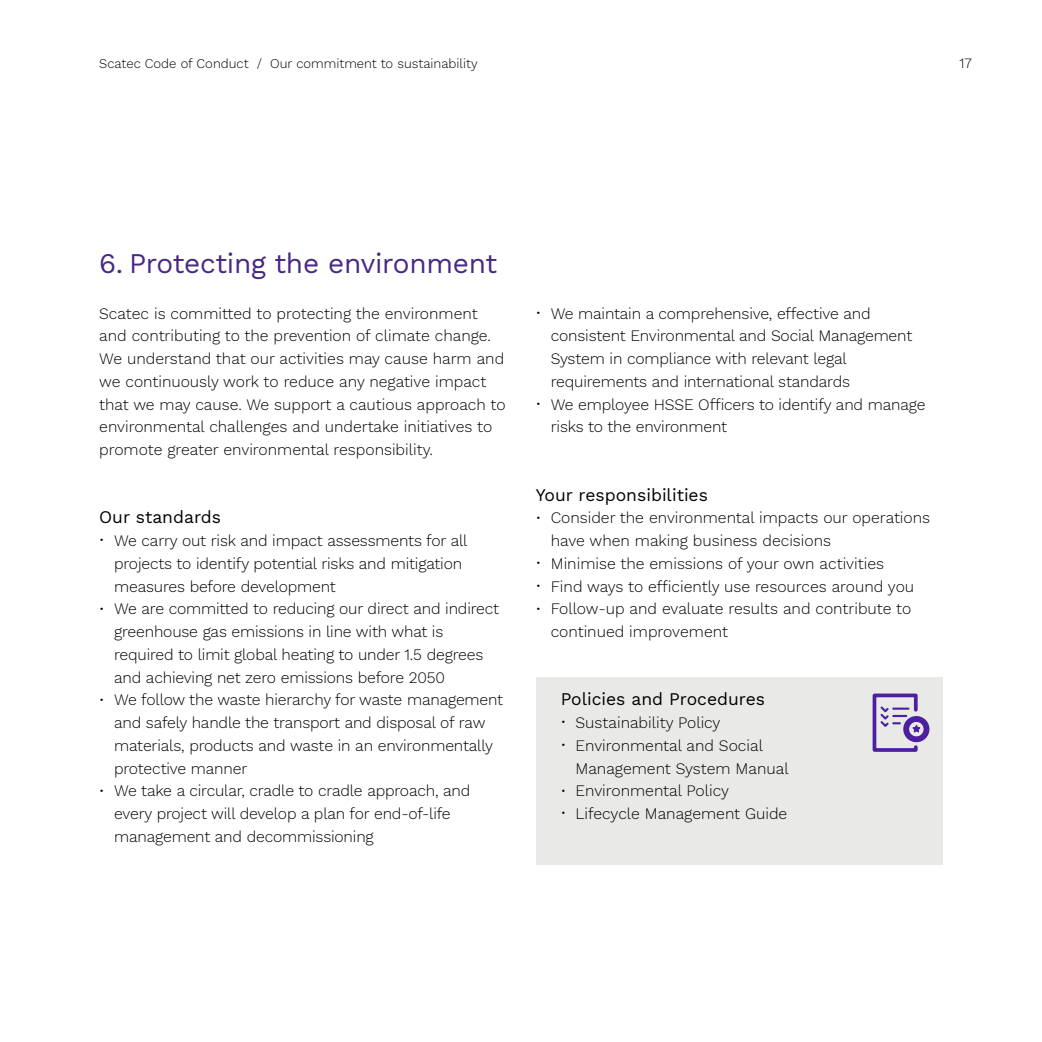
<style>
.page{position:relative;width:1042px;height:1042px;background:#fff}
.page>*{position:absolute;margin:0;border:0;box-sizing:border-box;transform-origin:0 0}
.t1{font:28px "Work Sans";letter-spacing:-.01em;color:#472884}
.t2{font:17.5px "Work Sans";color:#000}
.t3{font:300 15.75px/22.8px "Work Sans";letter-spacing:-.01em;color:#000}
.t4{font:300 14px "Work Sans";color:#000}
.t5{font:300 13.12px "Work Sans";color:#000}
.s1{font-size:12.25px}
</style>
<div class="page">
<div style="left:536px;top:678px;width:407px;height:186px;background:#e9eae8"></div>
<div style="left:903px;top:716px;width:26px;height:26px;border:6px solid #4c209e;border-radius:50%"></div>
<svg style="left:872px;top:693px;width:50px;height:59px"></svg>
<p class="t5" style="left:99px;top:54px;width:380px">Scatec Code of Conduct / Our commitment to sustainability</p>
<p class="t4" style="left:959px;top:53px;width:14px">17</p>
<h1 class="t1" style="left:99px;top:242px;width:400px">6. Protecting the environment</h1>
<p class="t3" style="left:99px;top:301px;width:408px">Scatec is committed to protecting the environment and contributing to the prevention of climate change.<br>We understand that our activities may cause harm and we continuously work to reduce any negative impact that we may cause. We support a cautious approach to environmental challenges and undertake initiatives to promote greater environmental responsibility.</p>
<p class="t2" style="left:99px;top:504px;width:123px">Our standards</p>
<p class="t3" style="left:114px;top:529px;width:355px;text-indent:-15px"><span class="s1">•</span> We carry out risk and impact assessments for all projects to identify potential risks and mitigation measures before development</p>
<p class="t3" style="left:114px;top:597px;width:387px;text-indent:-15px"><span class="s1">•</span> We are committed to reducing our direct and indirect greenhouse gas emissions in line with what is required to limit global heating to under 1.5 degrees and achieving net zero emissions before 2050</p>
<p class="t3" style="left:114px;top:688px;width:391px;text-indent:-15px"><span class="s1">•</span> We follow the waste hierarchy for waste management and safely handle the transport and disposal of raw materials, products and waste in an environmentally protective manner</p>
<p class="t3" style="left:114px;top:779px;width:358px;text-indent:-15px"><span class="s1">•</span> We take a circular, cradle to cradle approach, and every project will develop a plan for end-of-life management and decommissioning</p>
<p class="t3" style="left:551px;top:301px;width:363px;text-indent:-15px"><span class="s1">•</span> We maintain a comprehensive, effective and consistent Environmental and Social Management System in compliance with relevant legal requirements and international standards</p>
<p class="t3" style="left:551px;top:392px;width:376px;text-indent:-15px"><span class="s1">•</span> We employee HSSE Officers to identify and manage risks to the environment</p>
<p class="t2" style="left:536px;top:481px;width:174px">Your responsibilities</p>
<p class="t3" style="left:551px;top:506px;width:381px;text-indent:-15px"><span class="s1">•</span> Consider the environmental impacts our operations have when making business decisions</p>
<p class="t3" style="left:536px;top:551px;width:350px"><span class="s1">•</span> Minimise the emissions of your own activities</p>
<p class="t3" style="left:536px;top:574px;width:380px"><span class="s1">•</span> Find ways to efficiently use resources around you</p>
<p class="t3" style="left:551px;top:597px;width:362px;text-indent:-15px"><span class="s1">•</span> Follow-up and evaluate results and contribute to continued improvement</p>
<p class="t2" style="left:561px;top:686px;width:206px">Policies and Procedures</p>
<p class="t3" style="left:561px;top:711px;width:161px"><span class="s1">•</span> Sustainability Policy</p>
<p class="t3" style="left:575px;top:733px;width:215px;text-indent:-15px"><span class="s1">•</span> Environmental and Social<br>Management System Manual</p>
<p class="t3" style="left:561px;top:779px;width:170px"><span class="s1">•</span> Environmental Policy</p>
<p class="t3" style="left:561px;top:802px;width:228px"><span class="s1">•</span> Lifecycle Management Guide</p>
</div>
